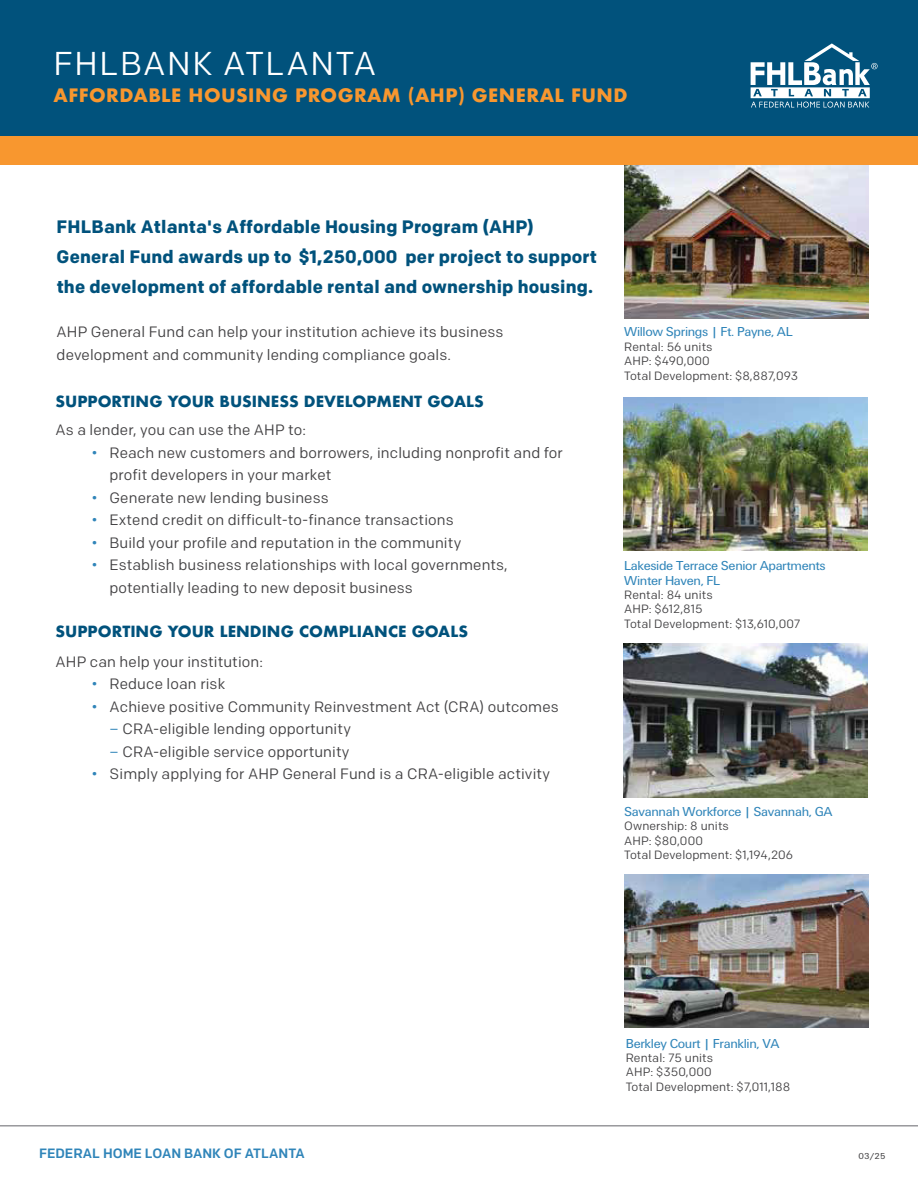
<style>
.page{position:relative;width:918px;height:1188px;background:#fff}
.page>*{position:absolute;margin:0;border:0;box-sizing:border-box;transform-origin:0 0}
.t1{font:33px "Colfax";letter-spacing:.05em;color:#fff}
.t2{font:700 18px/30px "Colfax";letter-spacing:.01em;color:#01527c}
.t3{font:700 18px "Futura";letter-spacing:.025em;color:#f8972f}
.t4{font:15px/22.5px "Colfax";letter-spacing:.01em;color:#414042}
.t5{font:700 15px "Futura";color:#01527c}
.t6{font:13.5px/15px "Unitus TEE";letter-spacing:-.025em;color:#3085b9}
.t7{font:500 13.5px "Colfax";color:#3085b9}
.t8{font:12px/14.4px "Colfax";letter-spacing:.01em;color:#414042}
.t9{font:9px "Unitus TEE";color:#414042}
.s1{color:#3085b9}
</style>
<div class="page">
<img style="left:625px;top:165px;width:244px;height:153px">
<img style="left:623px;top:398px;width:244px;height:153px">
<img style="left:623px;top:644px;width:244px;height:153px">
<div style="left:0;top:0;width:918px;height:136px;background:#01527c"></div>
<svg style="left:751px;top:43px;width:127px;height:65px"></svg>
<div style="left:0;top:136px;width:918px;height:29px;background:#f8972f"></div>
<img style="left:625px;top:874px;width:244px;height:154px">
<hr style="left:0;top:1125px;width:918px;height:1px;background:#65656a">
<h1 class="t1" style="left:54px;top:44px;width:324px">FHLBANK ATLANTA</h1>
<p class="t3" style="left:54px;top:82px;width:575px">AFFORDABLE HOUSING PROGRAM (AHP) GENERAL FUND</p>
<p class="t2" style="left:57px;top:211px;width:542px">FHLBank Atlanta's Affordable Housing Program (AHP)<br>General Fund awards up to $1,250,000 per project to support the development of affordable rental and ownership housing.</p>
<p class="t4" style="left:57px;top:321px;width:448px">AHP General Fund can help your institution achieve its business development and community lending compliance goals.</p>
<p class="t5" style="left:56px;top:391px;width:430px">SUPPORTING YOUR BUSINESS DEVELOPMENT GOALS</p>
<p class="t4" style="left:56px;top:419px;width:252px">As a lender, you can use the AHP to:</p>
<p class="t4" style="left:110px;top:441px;width:455px;text-indent:-18px"><span class="s1">•</span> Reach new customers and borrowers, including nonprofit and for profit developers in your market</p>
<p class="t4" style="left:92px;top:486px;width:239px"><span class="s1">•</span> Generate new lending business</p>
<p class="t4" style="left:92px;top:509px;width:364px"><span class="s1">•</span> Extend credit on difficult-to-finance transactions</p>
<p class="t4" style="left:92px;top:531px;width:371px"><span class="s1">•</span> Build your profile and reputation in the community</p>
<p class="t4" style="left:110px;top:554px;width:400px;text-indent:-18px"><span class="s1">•</span> Establish business relationships with local governments, potentially leading to new deposit business</p>
<p class="t5" style="left:56px;top:621px;width:414px">SUPPORTING YOUR LENDING COMPLIANCE GOALS</p>
<p class="t4" style="left:56px;top:650px;width:209px">AHP can help your institution:</p>
<p class="t4" style="left:92px;top:673px;width:135px"><span class="s1">•</span> Reduce loan risk</p>
<p class="t4" style="left:92px;top:695px;width:469px"><span class="s1">•</span> Achieve positive Community Reinvestment Act (CRA) outcomes</p>
<p class="t4" style="left:110px;top:718px;width:243px"><span class="s1">–</span> CRA-eligible lending opportunity</p>
<p class="t4" style="left:110px;top:740px;width:241px"><span class="s1">–</span> CRA-eligible service opportunity</p>
<p class="t4" style="left:92px;top:763px;width:460px"><span class="s1">•</span> Simply applying for AHP General Fund is a CRA-eligible activity</p>
<p class="t6" style="left:624px;top:325px;width:170px">Willow Springs | Ft. Payne, AL</p>
<p class="t8" style="left:624px;top:339px;width:175px">Rental: 56 units<br>AHP: $490,000<br>Total Development: $8,887,093</p>
<p class="t6" style="left:624px;top:558px;width:203px">Lakeside Terrace Senior Apartments<br>Winter Haven, FL</p>
<p class="t8" style="left:624px;top:588px;width:178px">Rental: 84 units<br>AHP: $612,815<br>Total Development: $13,610,007</p>
<p class="t6" style="left:624px;top:804px;width:210px">Savannah Workforce | Savannah, GA</p>
<p class="t8" style="left:624px;top:819px;width:170px">Ownership: 8 units<br>AHP: $80,000<br>Total Development: $1,194,206</p>
<p class="t6" style="left:626px;top:1036px;width:155px">Berkley Court | Franklin, VA</p>
<p class="t8" style="left:626px;top:1051px;width:166px">Rental: 75 units<br>AHP: $350,000<br>Total Development: $7,011,188</p>
<p class="t7" style="left:39px;top:1145px;width:267px">FEDERAL HOME LOAN BANK OF ATLANTA</p>
<p class="t9" style="left:859px;top:1151px;width:28px">03/25</p>
</div>
